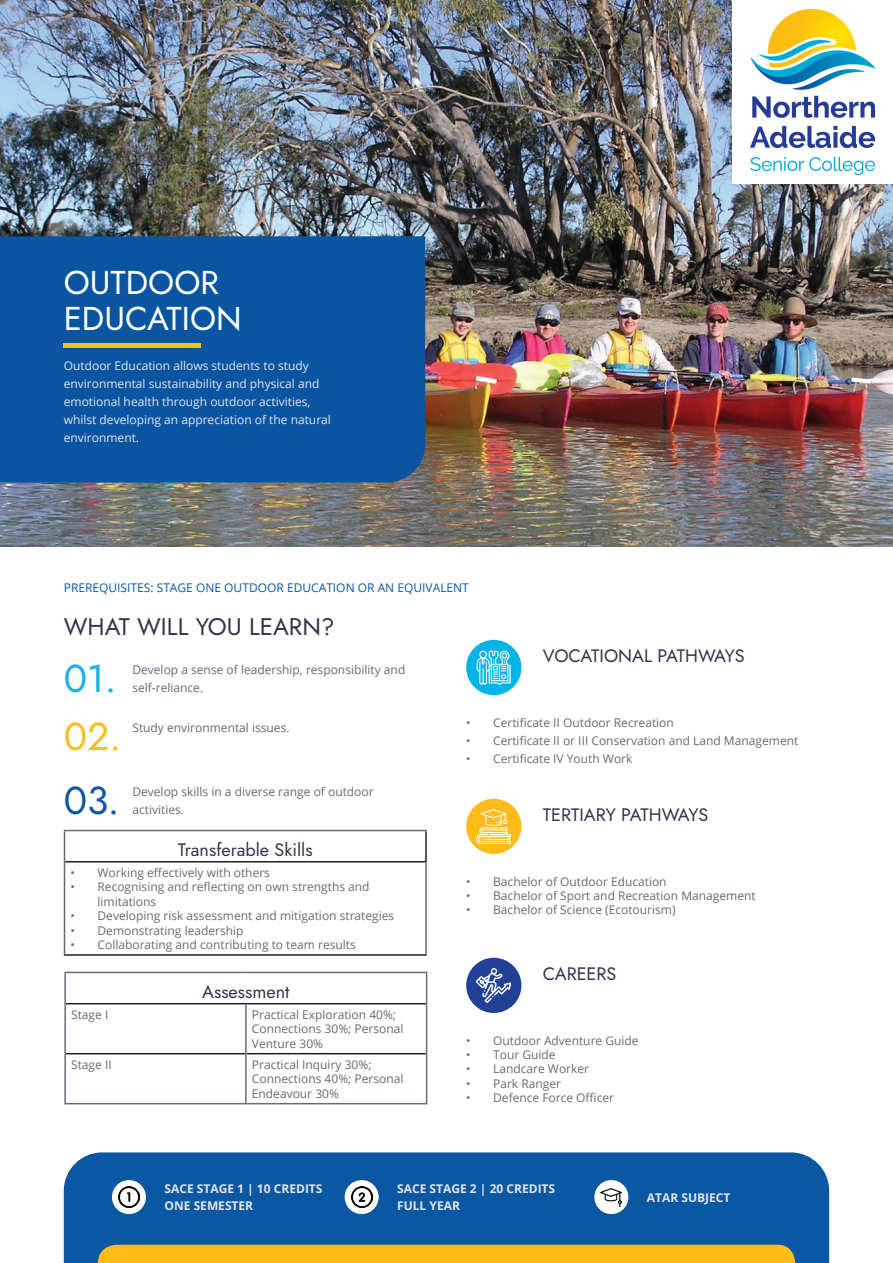
<style>
.page{position:relative;width:893px;height:1263px;background:#fff}
.page>*{position:absolute;margin:0;border:0;box-sizing:border-box;transform-origin:0 0}
.t1{font:39px "Jost";color:#1058a3}
.t2{font:39px "Jost";color:#fdbd1d}
.t3{font:39px "Jost";color:#1ab4e8}
.t4{font:33px/36px "Jost";color:#fff}
.t5{font:24px "Jost";color:#35334d}
.t6{font:18px "Jost";color:#35334d}
.t7{font:18px "Jost";color:#37334d}
.t8{font:12px/14.4px "Open Sans";color:#686876}
.t9{font:12px/18px "Open Sans";color:#e4e4ea}
.t10{font:12px "Open Sans";color:#686776}
.t11{font:700 12px/16.5px "Open Sans";color:#e4e4ea}
.t12{font:12px "Open Sans";color:#0a57a3}
</style>
<div class="page">
<img style="left:0;top:0;width:893px;height:546px">
<div style="left:64px;top:1152px;width:765px;height:111px;background:#0a57a3"></div>
<div style="left:98px;top:1245px;width:697px;height:18px;background:#fdbc16"></div>
<div style="left:0;top:236px;width:425px;height:246px;background:#0a55a2"></div>
<div style="left:64px;top:343px;width:137px;height:5px;background:#fdbc16"></div>
<div style="left:112px;top:1180px;width:34px;height:34px;background:#fff;border-radius:50%"></div>
<img style="left:118px;top:1186px;width:22px;height:22px">
<div style="left:345px;top:1180px;width:34px;height:34px;background:#fff;border-radius:50%"></div>
<img style="left:351px;top:1186px;width:21px;height:22px">
<div style="left:594px;top:1180px;width:34px;height:34px;background:#fff;border-radius:50%"></div>
<img style="left:601px;top:1188px;width:21px;height:19px">
<div style="left:733px;top:0;width:160px;height:184px;background:#fff"></div>
<img style="left:751px;top:9px;width:124px;height:165px">
<hr style="left:66px;top:1003px;width:180px;height:1px;background:#231f20">
<hr style="left:246px;top:1003px;width:180px;height:1px;background:#231f20">
<hr style="left:66px;top:1053px;width:179px;height:1px;background:#231f20">
<hr style="left:247px;top:1053px;width:179px;height:1px;background:#231f20">
<hr style="left:245px;top:1004px;width:2px;height:50px;background:#686876">
<hr style="left:245px;top:1054px;width:2px;height:49px;background:#686876">
<hr style="left:64px;top:972px;width:182px;height:1px;background:#686876">
<hr style="left:64px;top:973px;width:2px;height:31px;background:#686876">
<hr style="left:246px;top:972px;width:181px;height:1px;background:#686876">
<hr style="left:426px;top:973px;width:1px;height:31px;background:#686876">
<hr style="left:64px;top:1004px;width:2px;height:50px;background:#686876">
<hr style="left:426px;top:1004px;width:1px;height:50px;background:#686876">
<hr style="left:64px;top:1054px;width:2px;height:49px;background:#686876">
<hr style="left:426px;top:1054px;width:1px;height:49px;background:#686876">
<hr style="left:64px;top:1103px;width:182px;height:1px;background:#686876">
<hr style="left:246px;top:1103px;width:181px;height:1px;background:#686876">
<hr style="left:425px;top:831px;width:2px;height:30px;background:#231f20">
<hr style="left:65px;top:861px;width:362px;height:1px;background:#231f20">
<hr style="left:64px;top:954px;width:363px;height:2px;background:#231f20">
<hr style="left:425px;top:862px;width:2px;height:92px;background:#686876">
<hr style="left:64px;top:830px;width:363px;height:1px;background:#686876">
<hr style="left:64px;top:831px;width:1px;height:31px;background:#686876">
<hr style="left:64px;top:862px;width:1px;height:92px;background:#686876">
<div style="left:466px;top:799px;width:55px;height:55px;background:#fdbc19;border-radius:50%"></div>
<img style="left:477px;top:809px;width:34px;height:34px">
<div style="left:466px;top:640px;width:55px;height:55px;background:#00b4e7;border-radius:50%"></div>
<img style="left:477px;top:650px;width:34px;height:34px">
<div style="left:466px;top:958px;width:55px;height:55px;background:#214196;border-radius:50%"></div>
<img style="left:477px;top:968px;width:34px;height:34px">
<h2 class="t4" style="left:64px;top:264px;width:179px">OUTDOOR<br>EDUCATION</h2>
<p class="t9" style="left:64px;top:357px;width:269px">Outdoor Education allows students to study environmental sustainability and physical and emotional health through outdoor activities, whilst developing an appreciation of the natural environment.</p>
<p class="t12" style="left:64px;top:579px;width:407px">PREREQUISITES: STAGE ONE OUTDOOR EDUCATION OR AN EQUIVALENT</p>
<h3 class="t5" style="left:64px;top:610px;width:272px">WHAT WILL YOU LEARN?</h3>
<h1 class="t3" style="left:64px;top:652px;width:54px">01.</h1>
<p class="t10" style="left:132px;top:662px;width:274px">Develop a sense of leadership, responsibility and</p>
<p class="t10" style="left:132px;top:680px;width:72px">self-reliance.</p>
<h1 class="t2" style="left:64px;top:710px;width:59px">02.</h1>
<p class="t10" style="left:132px;top:719px;width:159px">Study environmental issues.</p>
<h1 class="t1" style="left:64px;top:774px;width:57px">03.</h1>
<p class="t10" style="left:132px;top:783px;width:243px">Develop skills in a diverse range of outdoor</p>
<p class="t10" style="left:132px;top:801px;width:53px">activities.</p>
<h3 class="t7" style="left:178px;top:837px;width:136px">Transferable Skills</h3>
<p class="t8" style="left:71px;top:865px;width:201px">• Working effectively with others</p>
<p class="t8" style="left:98px;top:879px;width:274px;text-indent:-27px">• Recognising and reflecting on own strengths and limitations</p>
<p class="t8" style="left:71px;top:908px;width:325px">• Developing risk assessment and mitigation strategies</p>
<p class="t8" style="left:71px;top:923px;width:175px">• Demonstrating leadership</p>
<p class="t8" style="left:71px;top:937px;width:287px">• Collaborating and contributing to team results</p>
<h3 class="t7" style="left:202px;top:979px;width:89px">Assessment</h3>
<p class="t8" style="left:71px;top:1007px;width:39px">Stage I</p>
<p class="t8" style="left:252px;top:1007px;width:153px">Practical Exploration 40%;<br>Connections 30%; Personal<br>Venture 30%</p>
<p class="t8" style="left:71px;top:1057px;width:42px">Stage II</p>
<p class="t8" style="left:252px;top:1057px;width:153px">Practical Inquiry 30%;<br>Connections 40%; Personal<br>Endeavour 30%</p>
<h3 class="t6" style="left:543px;top:644px;width:203px">VOCATIONAL PATHWAYS</h3>
<p class="t8" style="left:466px;top:715px;width:209px">• Certificate II Outdoor Recreation</p>
<p class="t8" style="left:466px;top:733px;width:334px">• Certificate II or III Conservation and Land Management</p>
<p class="t8" style="left:466px;top:751px;width:168px">• Certificate IV Youth Work</p>
<h3 class="t6" style="left:543px;top:802px;width:167px">TERTIARY PATHWAYS</h3>
<p class="t8" style="left:466px;top:874px;width:202px">• Bachelor of Outdoor Education</p>
<p class="t8" style="left:466px;top:888px;width:291px">• Bachelor of Sport and Recreation Management</p>
<p class="t8" style="left:466px;top:902px;width:211px">• Bachelor of Science (Ecotourism)</p>
<h3 class="t6" style="left:543px;top:962px;width:75px">CAREERS</h3>
<p class="t8" style="left:466px;top:1033px;width:174px">• Outdoor Adventure Guide</p>
<p class="t8" style="left:466px;top:1047px;width:91px">• Tour Guide</p>
<p class="t8" style="left:466px;top:1061px;width:124px">• Landcare Worker</p>
<p class="t8" style="left:466px;top:1076px;width:96px">• Park Ranger</p>
<p class="t8" style="left:466px;top:1090px;width:149px">• Defence Force Officer</p>
<p class="t11" style="left:165px;top:1180px;width:160px">SACE STAGE 1 | 10 CREDITS<br>ONE SEMESTER</p>
<p class="t11" style="left:397px;top:1180px;width:160px">SACE STAGE 2 | 20 CREDITS<br>FULL YEAR</p>
<p class="t11" style="left:647px;top:1189px;width:85px">ATAR SUBJECT</p>
</div>
